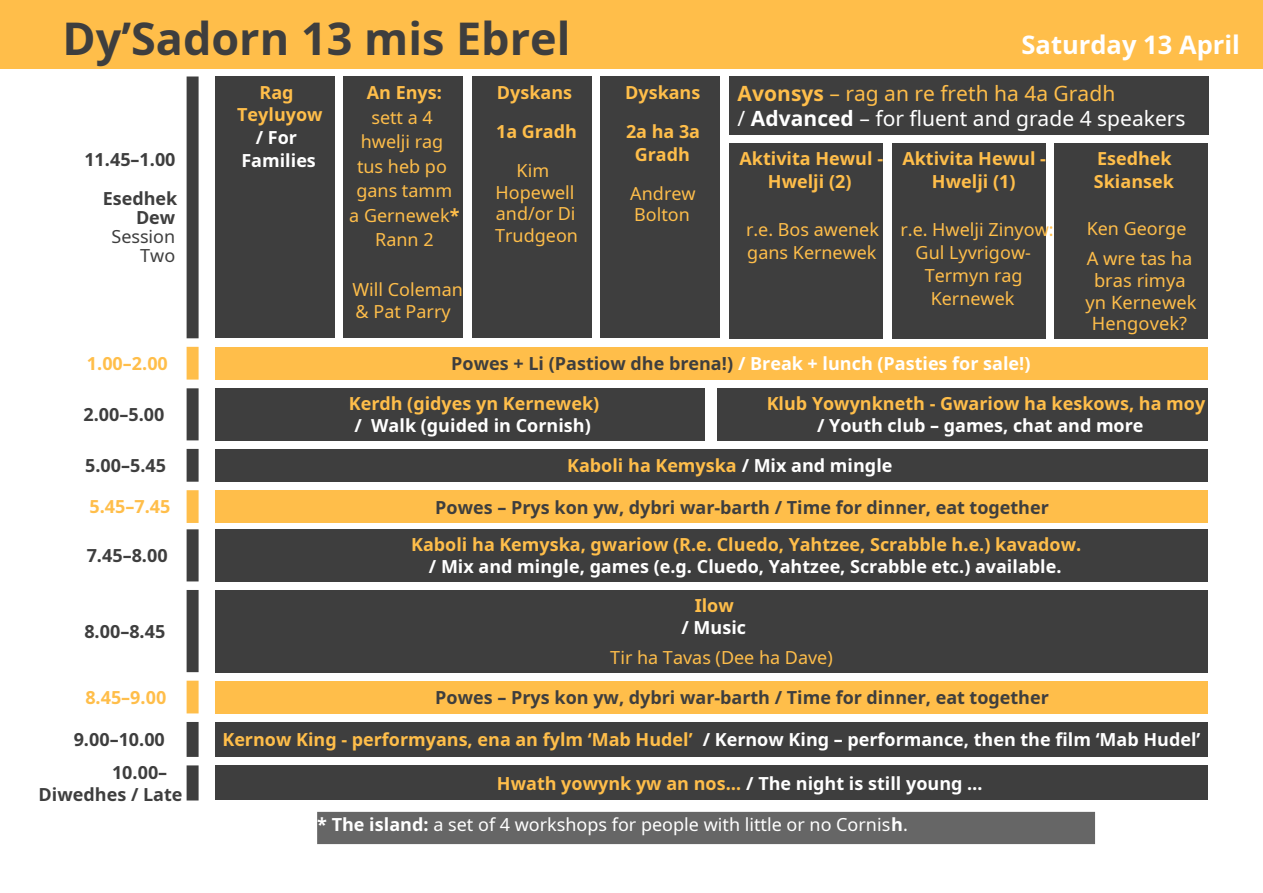
<style>
.page{position:relative;width:1263px;height:893px;background:#fff}
.page>*{position:absolute;margin:0;border:0;box-sizing:border-box;transform-origin:0 0}
.t1{font:700 45px "Noto Sans";color:#3e3e3e}
.t2{font:700 25.5px "Noto Sans";color:#fff}
.t3{font:21px/25.2px "Noto Sans";color:#fff}
.t4{font:18.3px/21.6px "Noto Sans";color:#ffbe4a;text-align:center}
.t5{font:700 18px/22.8px "Noto Sans";color:#fff;text-align:center}
.t6{font:700 18px/22.8px "Noto Sans";color:#ffbe4a;text-align:center}
.t7{font:18px/21.6px "Noto Sans";color:#ffbe4a}
.t8{font:700 18px/38.4px "Noto Sans";color:#3e3e3e;text-align:right}
.t9{font:18px "Noto Sans";color:#fff}
.t10{font:18px/19.2px "Noto Sans";color:#3e3e3e;text-align:right}
.s1{font-weight:700}
.s2{font-weight:700;color:#ffbe4a}
.s3{color:#ffbe4a}
.s4{color:#3e3e3e}
.s5{color:#fff}
</style>
<div class="page">
<div style="left:0;top:0;width:1263px;height:68px;background:#ffbe4a"></div>
<div style="left:729px;top:77px;width:480px;height:58px;background:#3e3e3e"></div>
<div style="left:216px;top:77px;width:119px;height:261px;background:#3e3e3e"></div>
<div style="left:344px;top:77px;width:119px;height:261px;background:#3e3e3e"></div>
<div style="left:472px;top:77px;width:119px;height:261px;background:#3e3e3e"></div>
<div style="left:600px;top:77px;width:119px;height:261px;background:#3e3e3e"></div>
<div style="left:892px;top:143px;width:153px;height:195px;background:#3e3e3e"></div>
<div style="left:729px;top:143px;width:153px;height:195px;background:#3e3e3e"></div>
<div style="left:1055px;top:143px;width:153px;height:195px;background:#3e3e3e"></div>
<div style="left:216px;top:347px;width:992px;height:33px;background:#ffbe4a"></div>
<div style="left:216px;top:388px;width:489px;height:52px;background:#3e3e3e"></div>
<div style="left:717px;top:388px;width:491px;height:52px;background:#3e3e3e"></div>
<div style="left:216px;top:529px;width:992px;height:52px;background:#3e3e3e"></div>
<div style="left:216px;top:449px;width:992px;height:33px;background:#3e3e3e"></div>
<div style="left:216px;top:590px;width:992px;height:82px;background:#3e3e3e"></div>
<div style="left:216px;top:722px;width:992px;height:35px;background:#3e3e3e"></div>
<div style="left:216px;top:765px;width:992px;height:35px;background:#3e3e3e"></div>
<div style="left:216px;top:490px;width:992px;height:33px;background:#ffbe4a"></div>
<div style="left:216px;top:681px;width:992px;height:33px;background:#ffbe4a"></div>
<div style="left:187px;top:76px;width:12px;height:262px;background:#3e3e3e"></div>
<div style="left:187px;top:347px;width:12px;height:33px;background:#ffbe4a"></div>
<div style="left:187px;top:388px;width:12px;height:52px;background:#3e3e3e"></div>
<div style="left:187px;top:490px;width:12px;height:33px;background:#ffbe4a"></div>
<div style="left:187px;top:681px;width:12px;height:32px;background:#ffbe4a"></div>
<div style="left:187px;top:449px;width:12px;height:33px;background:#3e3e3e"></div>
<div style="left:187px;top:529px;width:12px;height:52px;background:#3e3e3e"></div>
<div style="left:187px;top:590px;width:12px;height:82px;background:#3e3e3e"></div>
<div style="left:187px;top:722px;width:12px;height:35px;background:#3e3e3e"></div>
<div style="left:187px;top:765px;width:12px;height:35px;background:#3e3e3e"></div>
<div style="left:317px;top:812px;width:778px;height:32px;background:#666"></div>
<h1 class="t1" style="left:63px;top:6px;width:509px">Dy’Sadorn 13 mis Ebrel</h1>
<p class="t8" style="left:84px;top:140px;width:95px">11.45–1.00<br>Esedhek</p>
<p class="t8" style="left:136px;top:198px;width:41px">Dew</p>
<p class="t10" style="left:111px;top:226px;width:65px">Session<br>Two</p>
<p class="t6" style="left:237px;top:80px;width:87px">Rag<br>Teyluyow</p>
<p class="t5" style="left:241px;top:126px;width:76px">/ For<br>Families</p>
<p class="t6" style="left:367px;top:81px;width:77px">An Enys:</p>
<p class="t7" style="left:349px;top:105px;width:112px;line-height:24.5px;text-align:center">sett a 4 hwelji rag tus heb po gans tamm a Gernewek<span class="s1">*<br></span>Rann 2</p>
<p class="t7" style="left:352px;top:279px;width:112px">Will Coleman &amp; Pat Parry</p>
<p class="t6" style="left:497px;top:80px;width:77px">Dyskans</p>
<p class="t6" style="left:496px;top:120px;width:82px">1a Gradh</p>
<p class="t7" style="left:495px;top:159px;width:84px;text-align:center">Kim<br>Hopewell and/or Di<br>Trudgeon</p>
<p class="t6" style="left:625px;top:80px;width:77px">Dyskans</p>
<p class="t6" style="left:626px;top:120px;width:76px">2a ha 3a<br>Gradh</p>
<p class="t7" style="left:630px;top:182px;width:67px">Andrew<br>Bolton</p>
<h2 class="t2" style="left:1021px;top:27px;width:220px">Saturday 13 April</h2>
<p class="t3" style="left:738px;top:80px;width:449px"><span class="s2">Avonsys</span> <span class="s3">– rag an re freth ha 4a Gradh<br></span>/ <span class="s1">Advanced</span> – for fluent and grade 4 speakers</p>
<p class="t6" style="left:739px;top:147px;width:145px">Aktivita Hewul -<br>Hwelji (2)</p>
<p class="t7" style="left:746px;top:218px;width:134px;line-height:22.8px">r.e. Bos awenek gans Kernewek</p>
<p class="t6" style="left:902px;top:147px;width:145px">Aktivita Hewul -<br>Hwelji (1)</p>
<p class="t7" style="left:900px;top:218px;width:155px;line-height:22.8px;text-align:center">r.e. Hwelji Zinyow:<br>Gul Lyvrigow-<br>Termyn rag<br>Kernewek</p>
<p class="t6" style="left:1094px;top:147px;width:81px;text-align:left">Esedhek<br>Skiansek</p>
<p class="t7" style="left:1087px;top:217px;width:101px">Ken George</p>
<p class="t4" style="left:1085px;top:247px;width:113px">A wre tas ha bras rimya yn Kernewek<br>Hengovek?</p>
<p class="t6" style="left:87px;top:352px;width:82px">1.00–2.00</p>
<p class="t8" style="left:83px;top:395px;width:82px">2.00–5.00</p>
<p class="t5" style="left:451px;top:352px;width:581px"><span class="s4">Powes + Li (Pastiow dhe brena!)</span> / Break + lunch (Pasties for sale!)</p>
<p class="t6" style="left:349px;top:392px;width:252px">Kerdh (gidyes yn Kernewek)</p>
<p class="t5" style="left:354px;top:414px;width:238px">/ Walk (guided in Cornish)</p>
<p class="t6" style="left:767px;top:392px;width:440px">Klub Yowynkneth - Gwariow ha keskows, ha moy</p>
<p class="t5" style="left:817px;top:414px;width:328px">/ Youth club – games, chat and more</p>
<p class="t8" style="left:85px;top:446px;width:82px">5.00–5.45</p>
<p class="t6" style="left:567px;top:454px;width:327px">Kaboli ha Kemyska <span class="s5">/ Mix and mingle</span></p>
<p class="t6" style="left:89px;top:495px;width:82px">5.45–7.45</p>
<p class="t8" style="left:435px;top:487px;width:615px">Powes – Prys kon yw, dybri war-barth / Time for dinner, eat together</p>
<p class="t8" style="left:87px;top:536px;width:82px">7.45–8.00</p>
<p class="t6" style="left:411px;top:533px;width:672px">Kaboli ha Kemyska, gwariow (R.e. Cluedo, Yahtzee, Scrabble h.e.) kavadow.</p>
<p class="t5" style="left:429px;top:555px;width:634px">/ Mix and mingle, games (e.g. Cluedo, Yahtzee, Scrabble etc.) available.</p>
<p class="t8" style="left:84px;top:612px;width:82px">8.00–8.45</p>
<p class="t6" style="left:695px;top:594px;width:41px">Ilow</p>
<p class="t5" style="left:681px;top:615px;width:66px">/ Music</p>
<p class="t7" style="left:610px;top:646px;width:224px">Tir ha Tavas (Dee ha Dave)</p>
<p class="t6" style="left:85px;top:685px;width:82px">8.45–9.00</p>
<p class="t8" style="left:435px;top:678px;width:615px">Powes – Prys kon yw, dybri war-barth / Time for dinner, eat together</p>
<p class="t8" style="left:74px;top:723px;width:95px;line-height:32.7px">9.00–10.00<br>10.00–</p>
<p class="t8" style="left:39px;top:774px;width:145px">Diwedhes / Late</p>
<p class="t5" style="left:222px;top:728px;width:979px"><span class="s3">Kernow King - performyans, ena an fylm ‘Mab Hudel’</span> / Kernow King – performance, then the film ‘Mab Hudel’</p>
<p class="t5" style="left:497px;top:771px;width:487px"><span class="s3">Hwath yowynk yw an nos…</span> / The night is still young …</p>
<p class="t9" style="left:317px;top:812px;width:592px"><span class="s1">* The island:</span> a set of 4 workshops for people with little or no Cornis<span class="s1">h</span>.</p>
</div>
